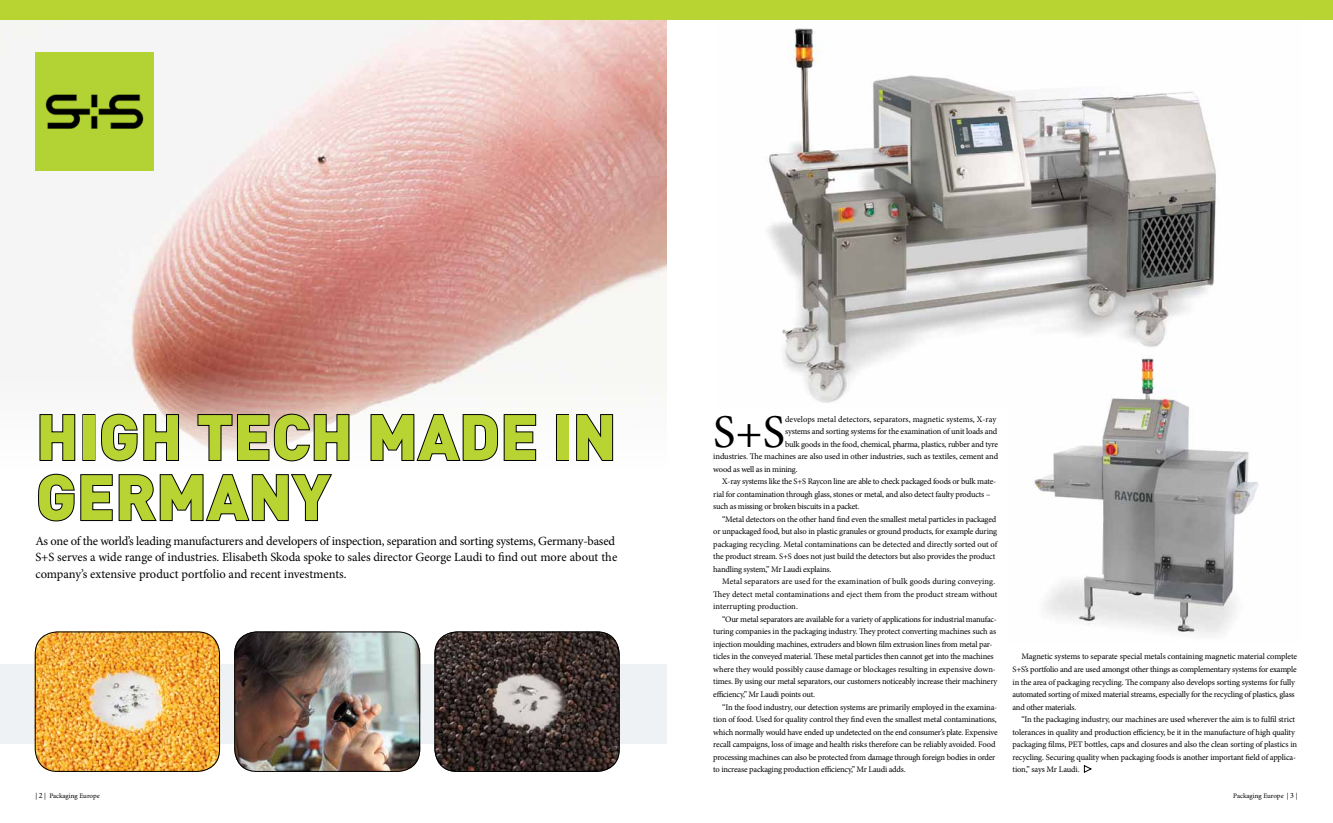
<style>
.page{position:relative;width:1333px;height:823px;background:#fff}
.page>*{position:absolute;margin:0;border:0;box-sizing:border-box;transform-origin:0 0}
.t1{font:900 63px/60px "DIN";color:#b8d433}
.t2{font:47px "Minion Pro";color:#000}
.t3{font:12.5px/16px "Minion Pro";letter-spacing:-.01em;color:#000}
.t4{font:8.5px/12.5px "Minion Pro";letter-spacing:-.02em;color:#000}
.t5{font:8.5px "Minion Pro";letter-spacing:.005em;color:#000}
.t6{font:8.5px "Minion Pro";color:#000}
.t7{font:8.5px "Minion Pro";letter-spacing:.01em;color:#000}
.t8{font:7px "Minion Pro";letter-spacing:-.005em;color:#000}
.s1{font-size:8px}
</style>
<div class="page">
<img style="left:768px;top:28px;width:448px;height:375px">
<div style="left:0;top:663px;width:666px;height:80px;background:#eff2f5"></div>
<img style="left:0;top:20px;width:666px;height:351px">
<svg style="left:82px;top:371px;width:584px;height:90px;fill:#f7f8f5"></svg>
<svg style="left:39px;top:414px;width:37px;height:47px"></svg>
<div style="left:82px;top:414px;width:13px;height:46px;border:2px solid #000"></div>
<svg style="left:99px;top:412px;width:81px;height:50px"></svg>
<svg style="left:196px;top:412px;width:154px;height:50px"></svg>
<svg style="left:369px;top:413px;width:168px;height:48px"></svg>
<div style="left:556px;top:414px;width:13px;height:46px;border:2px solid #000"></div>
<svg style="left:575px;top:413px;width:39px;height:48px"></svg>
<svg style="left:38px;top:473px;width:294px;height:49px"></svg>
<img style="left:234px;top:632px;width:186px;height:139px">
<div style="left:234px;top:631px;width:186px;height:140px;border:1px solid #000;border-radius:22px"></div>
<img style="left:35px;top:632px;width:185px;height:139px">
<div style="left:35px;top:631px;width:185px;height:140px;border:1px solid #000;border-radius:22px"></div>
<img style="left:435px;top:631px;width:184px;height:140px">
<div style="left:434px;top:631px;width:185px;height:140px;border:1px solid #000;border-radius:22px"></div>
<img style="left:1007px;top:355px;width:252px;height:280px">
<svg style="left:1083px;top:765px;width:9px;height:7px"></svg>
<div style="left:0;top:0;width:1332px;height:20px;background:#b8d433"></div>
<img style="left:35px;top:52px;width:118px;height:118px">
<h1 class="t1" style="left:36px;top:403px;width:582px">HIGH TECH MADE IN<br>GERMANY</h1>
<p class="t3" style="left:35px;top:533px;width:583px">As one of the world’s leading manufacturers and developers of inspection, separation and sorting systems, Germany-based<br>S+S serves a wide range of industries. Elisabeth Skoda spoke to sales director George Laudi to find out more about the company’s extensive product portfolio and recent investments.</p>
<h2 class="t2" style="left:713px;top:400px;width:73px">S+S</h2>
<p class="t5" style="left:785px;top:413px;width:213px">develops metal detectors, separators, magnetic systems, X-ray</p>
<p class="t4" style="left:785px;top:425px;width:214px">systems and sorting systems for the examination of unit loads and</p>
<p class="t4" style="left:785px;top:437px;width:214px">bulk goods in the food, chemical, pharma, plastics, rubber and tyre</p>
<p class="t4" style="left:713px;top:450px;width:286px">industries. The machines are also used in other industries, such as textiles, cement and</p>
<p class="t4" style="left:713px;top:462px;width:86px">wood as well as in mining.</p>
<p class="t4" style="left:722px;top:475px;width:275px">X-ray systems like the S+S Raycon line are able to check packaged foods or bulk mate-</p>
<p class="t4" style="left:713px;top:487px;width:279px">rial for contamination through glass, stones or metal, and also detect faulty products –</p>
<p class="t4" style="left:713px;top:500px;width:148px">such as missing or broken biscuits in a packet.</p>
<p class="t4" style="left:722px;top:512px;width:275px">“Metal detectors on the other hand find even the smallest metal particles in packaged</p>
<p class="t4" style="left:713px;top:525px;width:285px">or unpackaged food, but also in plastic granules or ground products, for example during</p>
<p class="t4" style="left:713px;top:537px;width:285px">packaging recycling. Metal contaminations can be detected and directly sorted out of</p>
<p class="t4" style="left:713px;top:550px;width:283px">the product stream. S+S does not just build the detectors but also provides the product</p>
<p class="t4" style="left:713px;top:562px;width:119px">handling system,” Mr Laudi explains.</p>
<p class="t7" style="left:722px;top:575px;width:274px">Metal separators are used for the examination of bulk goods during conveying.</p>
<p class="t5" style="left:713px;top:588px;width:285px">They detect metal contaminations and eject them from the product stream without</p>
<p class="t5" style="left:713px;top:600px;width:86px">interrupting production.</p>
<p class="t4" style="left:722px;top:612px;width:276px">“Our metal separators are available for a variety of applications for industrial manufac-</p>
<p class="t4" style="left:713px;top:625px;width:284px">turing companies in the packaging industry. They protect converting machines such as</p>
<p class="t4" style="left:713px;top:637px;width:281px">injection moulding machines, extruders and blown film extrusion lines from metal par-</p>
<p class="t4" style="left:713px;top:650px;width:282px">ticles in the conveyed material. These metal particles then cannot get into the machines</p>
<p class="t6" style="left:713px;top:663px;width:284px">where they would possibly cause damage or blockages resulting in expensive down-</p>
<p class="t4" style="left:713px;top:675px;width:286px">times. By using our metal separators, our customers noticeably increase their machinery</p>
<p class="t4" style="left:713px;top:687px;width:103px">efficiency,” Mr Laudi points out.</p>
<p class="t4" style="left:722px;top:700px;width:276px">“In the food industry, our detection systems are primarily employed in the examina-</p>
<p class="t4" style="left:713px;top:712px;width:285px">tion of food. Used for quality control they find even the smallest metal contaminations,</p>
<p class="t4" style="left:713px;top:725px;width:286px">which normally would have ended up undetected on the end consumer’s plate. Expensive</p>
<p class="t4" style="left:713px;top:737px;width:284px">recall campaigns, loss of image and health risks therefore can be reliably avoided. Food</p>
<p class="t4" style="left:713px;top:750px;width:284px">processing machines can also be protected from damage through foreign bodies in order</p>
<p class="t4" style="left:713px;top:762px;width:194px">to increase packaging production efficiency,” Mr Laudi adds.</p>
<p class="t4" style="left:1012px;top:650px;width:286px;text-indent:9px">Magnetic systems to separate special metals containing magnetic material complete S+S’s portfolio and are used amongst other things as complementary systems for example in the area of packaging recycling. The company also develops sorting systems for fully automated sorting of mixed material streams, especially for the recycling of plastics, glass and other materials.</p>
<p class="t4" style="left:1012px;top:712px;width:286px;text-indent:9px">“In the packaging industry, our machines are used wherever the aim is to fulfil strict tolerances in quality and production efficiency, be it in the manufacture of high quality packaging films, PET bottles, caps and closures and also the clean sorting of plastics in recycling. Securing quality when packaging foods is another important field of applica&shy;tion,” says Mr Laudi.</p>
<p class="t8" style="left:35px;top:790px;width:66px">| <span class="s1">2</span> | Packaging Europe</p>
<p class="t8" style="left:1233px;top:790px;width:66px">Packaging Europe | <span class="s1">3</span> |</p>
</div>
